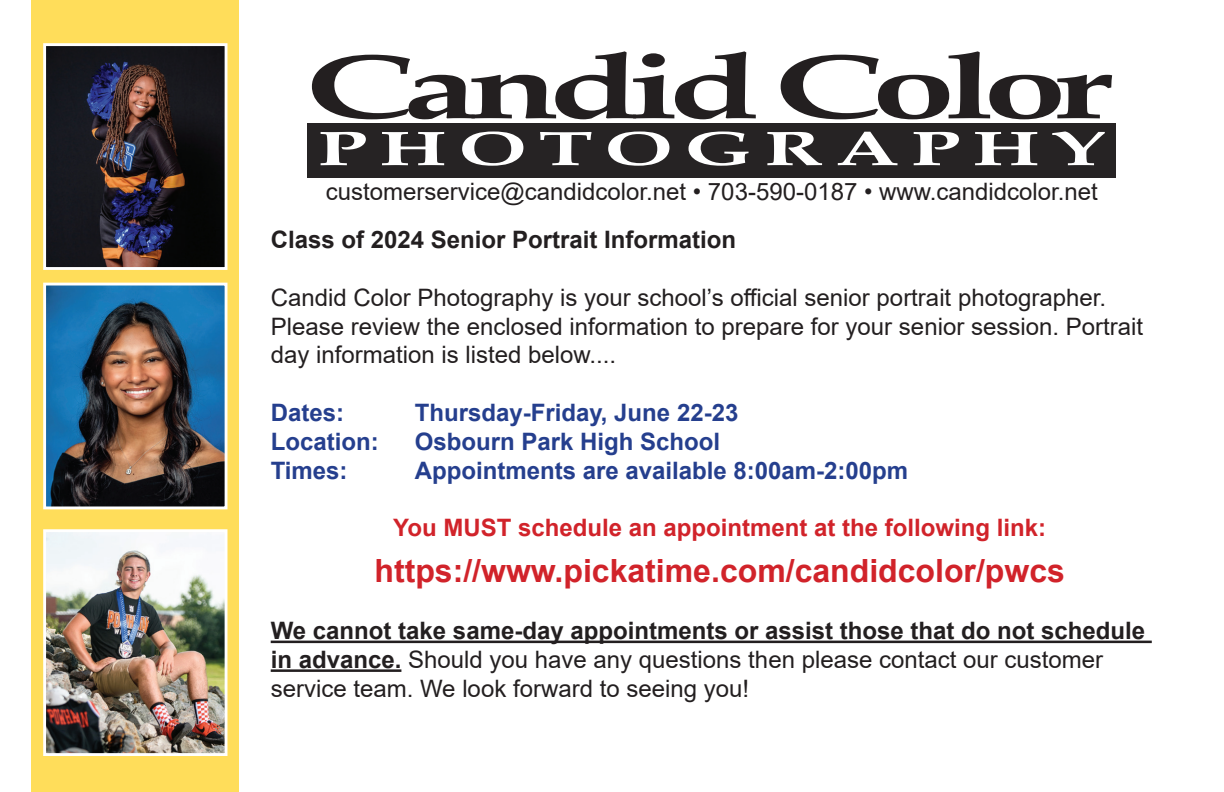
<style>
.page{position:relative;width:1224px;height:792px;background:#fff}
.page>*{position:absolute;margin:0;border:0;box-sizing:border-box;transform-origin:0 0}
.t1{font:700 91.8px "Book Antiqua";letter-spacing:-.07em;color:#231f20;scale:1.63 1}
.t2{font:700 48.6px "Book Antiqua";letter-spacing:.15em;color:#fff;scale:1.67 1}
.t3{font:700 32px "Arial";color:#d1232a}
.t4{font:24px/28.8px "Arial";color:#231f20}
.t5{font:700 24px "Arial";color:#253f8e}
.t6{font:700 24px "Arial";color:#d1232a}
.t7{font:700 24px "Arial";color:#231f20}
.s1{font-weight:700}
</style>
<div class="page">
<div style="left:32px;top:0;width:207px;height:792px;background:#ffdd5a"></div>
<div style="left:308px;top:123px;width:808px;height:55px;background:#262324"></div>
<hr style="left:271px;top:641px;width:881px;height:2px;background:#231f20">
<hr style="left:271px;top:669px;width:130px;height:3px;background:#231f20">
<img style="left:47px;top:47px;width:176px;height:219px">
<div style="left:43px;top:43px;width:184px;height:227px;border:3px solid #fff"></div>
<img style="left:47px;top:287px;width:176px;height:218px">
<div style="left:43px;top:283px;width:184px;height:226px;border:3px solid #fff"></div>
<img style="left:47px;top:533px;width:176px;height:219px">
<div style="left:43px;top:529px;width:184px;height:227px;border:3px solid #fff"></div>
<h1 class="t1" style="left:306px;top:24px;width:497px">Candid Color</h1>
<h2 class="t2" style="left:317px;top:115px;width:474px">PHOTOGRAPHY</h2>
<p class="t4" style="left:326px;top:177px;width:774px">customerservice@candidcolor.net • 703-590-0187 • www.candidcolor.net</p>
<p class="t7" style="left:271px;top:223px;width:467px">Class of 2024 Senior Portrait Information</p>
<p class="t4" style="left:271px;top:283px;width:874px">Candid Color Photography is your school’s official senior portrait photographer.<br>Please review the enclosed information to prepare for your senior session. Portrait day information is listed below....</p>
<p class="t5" style="left:271px;top:396px;width:75px">Dates:</p>
<p class="t5" style="left:415px;top:396px;width:325px">Thursday-Friday, June 22-23</p>
<p class="t5" style="left:271px;top:424px;width:110px">Location:</p>
<p class="t5" style="left:415px;top:424px;width:307px">Osbourn Park High School</p>
<p class="t5" style="left:271px;top:453px;width:78px">Times:</p>
<p class="t5" style="left:415px;top:453px;width:495px">Appointments are available 8:00am-2:00pm</p>
<p class="t6" style="left:393px;top:511px;width:654px">You MUST schedule an appointment at the following link:</p>
<h3 class="t3" style="left:374px;top:548px;width:692px">https://www.pickatime.com/candidcolor/pwcs</h3>
<p class="t4" style="left:271px;top:616px;width:876px"><span class="s1">We cannot take same-day appointments or assist those that do not schedule in advance.</span> Should you have any questions then please contact our customer service team. We look forward to seeing you!</p>
</div>
